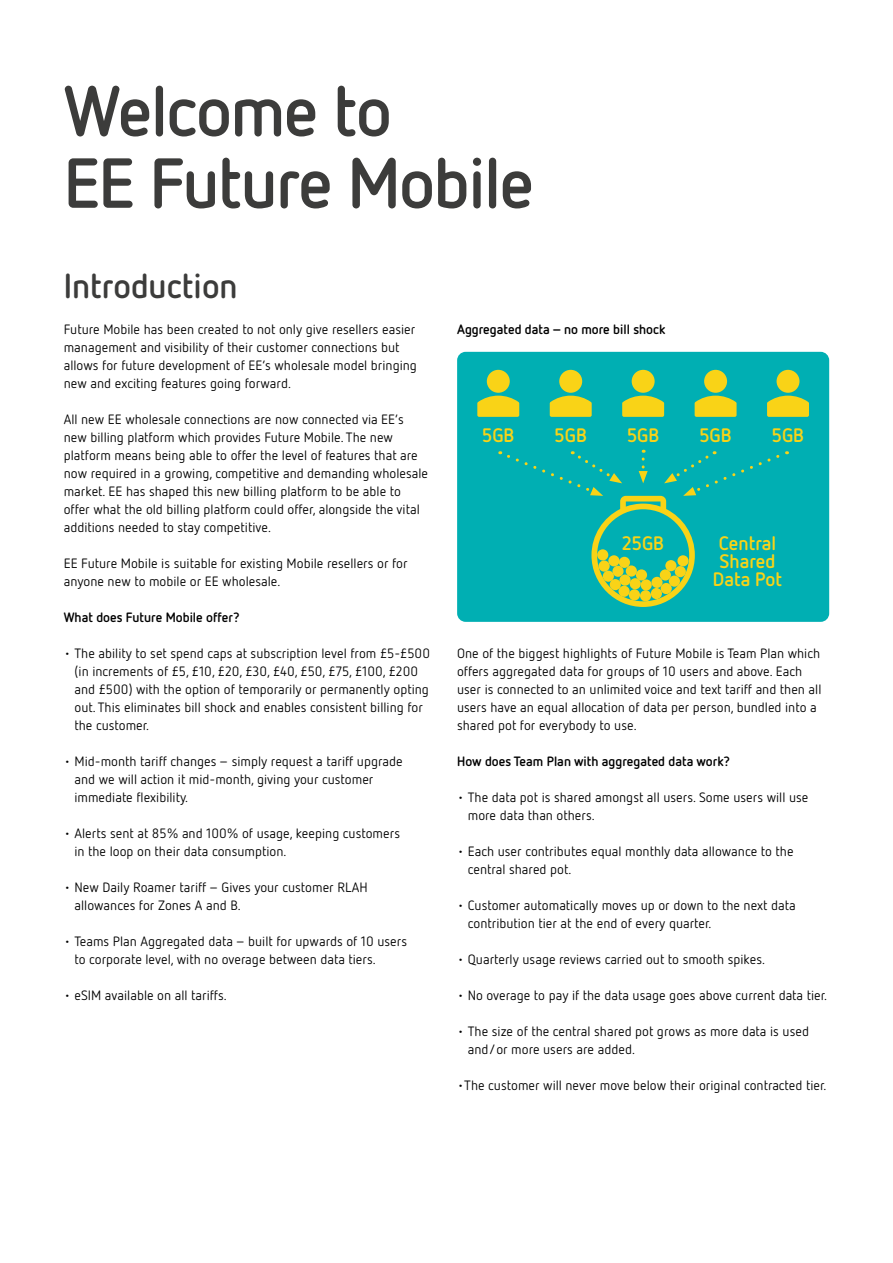
<style>
.page{position:relative;width:893px;height:1263px;background:#fff}
.page>*{position:absolute;margin:0;border:0;box-sizing:border-box;transform-origin:0 0}
.t1{font:700 70.5px/72px "Netto OT";letter-spacing:-.02em;color:#3c3c3b}
.t2{font:700 34.5px "Netto OT";color:#3c3c3b}
.t3{font:700 19.5px/18px "Netto OT";color:#f9d317;text-align:center}
.t4{font:13.5px/18px "Netto OT";color:#000}
.t5{font:700 13.5px "Netto OT";color:#000}
</style>
<div class="page">
<div style="left:457px;top:352px;width:372px;height:270px;background:#00afb3;border-radius:9px"></div>
<svg style="left:477px;top:370px;width:42px;height:47px"></svg>
<svg style="left:550px;top:370px;width:42px;height:47px"></svg>
<svg style="left:622px;top:370px;width:42px;height:47px"></svg>
<svg style="left:695px;top:370px;width:42px;height:47px"></svg>
<svg style="left:767px;top:370px;width:42px;height:47px"></svg>
<svg style="left:500px;top:450px;width:287px;height:157px"></svg>
<h1 class="t1" style="left:64px;top:73px;width:472px">Welcome to<br>EE Future Mobile</h1>
<h2 class="t2" style="left:64px;top:264px;width:175px">Introduction</h2>
<p class="t4" style="left:64px;top:320px;width:355px">Future Mobile has been created to not only give resellers easier management and visibility of their customer connections but allows for future development of EE’s wholesale model bringing new and exciting features going forward.</p>
<p class="t4" style="left:64px;top:410px;width:366px">All new EE wholesale connections are now connected via EE’s new billing platform which provides Future Mobile. The new platform means being able to offer the level of features that are now required in a growing, competitive and demanding wholesale market. EE has shaped this new billing platform to be able to offer what the old billing platform could offer, alongside the vital additions needed to stay competitive.</p>
<p class="t4" style="left:64px;top:554px;width:345px">EE Future Mobile is suitable for existing Mobile resellers or for anyone new to mobile or EE wholesale.</p>
<p class="t5" style="left:64px;top:609px;width:177px">What does Future Mobile offer?</p>
<p class="t4" style="left:74px;top:644px;width:357px;text-indent:-11px">• The ability to set spend caps at subscription level from £5-£500 (in increments of £5, £10, £20, £30, £40, £50, £75, £100, £200 and £500) with the option of temporarily or permanently opting out. This eliminates bill shock and enables consistent billing for the customer.</p>
<p class="t4" style="left:74px;top:752px;width:330px;text-indent:-11px">• Mid-month tariff changes – simply request a tariff upgrade and we will action it mid-month, giving your customer immediate flexibility.</p>
<p class="t4" style="left:74px;top:824px;width:327px;text-indent:-11px">• Alerts sent at 85% and 100% of usage, keeping customers in the loop on their data consumption.</p>
<p class="t4" style="left:74px;top:878px;width:295px;text-indent:-11px">• New Daily Roamer tariff – Gives your customer RLAH allowances for Zones A and B.</p>
<p class="t4" style="left:74px;top:932px;width:334px;text-indent:-11px">• Teams Plan Aggregated data – built for upwards of 10 users to corporate level, with no overage between data tiers.</p>
<p class="t4" style="left:64px;top:986px;width:165px">• eSIM available on all tariffs.</p>
<p class="t5" style="left:457px;top:320px;width:210px">Aggregated data – no more bill shock</p>
<h3 class="t3" style="left:482px;top:425px;width:34px">5GB</h3>
<h3 class="t3" style="left:555px;top:425px;width:34px">5GB</h3>
<h3 class="t3" style="left:627px;top:425px;width:34px">5GB</h3>
<h3 class="t3" style="left:699px;top:425px;width:34px">5GB</h3>
<h3 class="t3" style="left:772px;top:425px;width:34px">5GB</h3>
<h3 class="t3" style="left:622px;top:533px;width:43px">25GB</h3>
<h3 class="t3" style="left:713px;top:533px;width:71px">Central<br>Shared<br>Data Pot</h3>
<p class="t4" style="left:457px;top:644px;width:366px">One of the biggest highlights of Future Mobile is Team Plan which offers aggregated data for groups of 10 users and above. Each user is connected to an unlimited voice and text tariff and then all users have an equal allocation of data per person, bundled into a shared pot for everybody to use.</p>
<p class="t5" style="left:457px;top:752px;width:274px">How does Team Plan with aggregated data work?</p>
<p class="t4" style="left:468px;top:788px;width:342px;text-indent:-11px">• The data pot is shared amongst all users. Some users will use more data than others.</p>
<p class="t4" style="left:468px;top:842px;width:327px;text-indent:-11px">• Each user contributes equal monthly data allowance to the central shared pot.</p>
<p class="t4" style="left:468px;top:896px;width:329px;text-indent:-11px">• Customer automatically moves up or down to the next data contribution tier at the end of every quarter.</p>
<p class="t4" style="left:457px;top:950px;width:309px">• Quarterly usage reviews carried out to smooth spikes.</p>
<p class="t4" style="left:457px;top:986px;width:372px">• No overage to pay if the data usage goes above current data tier.</p>
<p class="t4" style="left:468px;top:1022px;width:343px;text-indent:-11px">• The size of the central shared pot grows as more data is used and/or more users are added.</p>
<p class="t4" style="left:457px;top:1076px;width:371px">•The customer will never move below their original contracted tier.</p>
</div>
